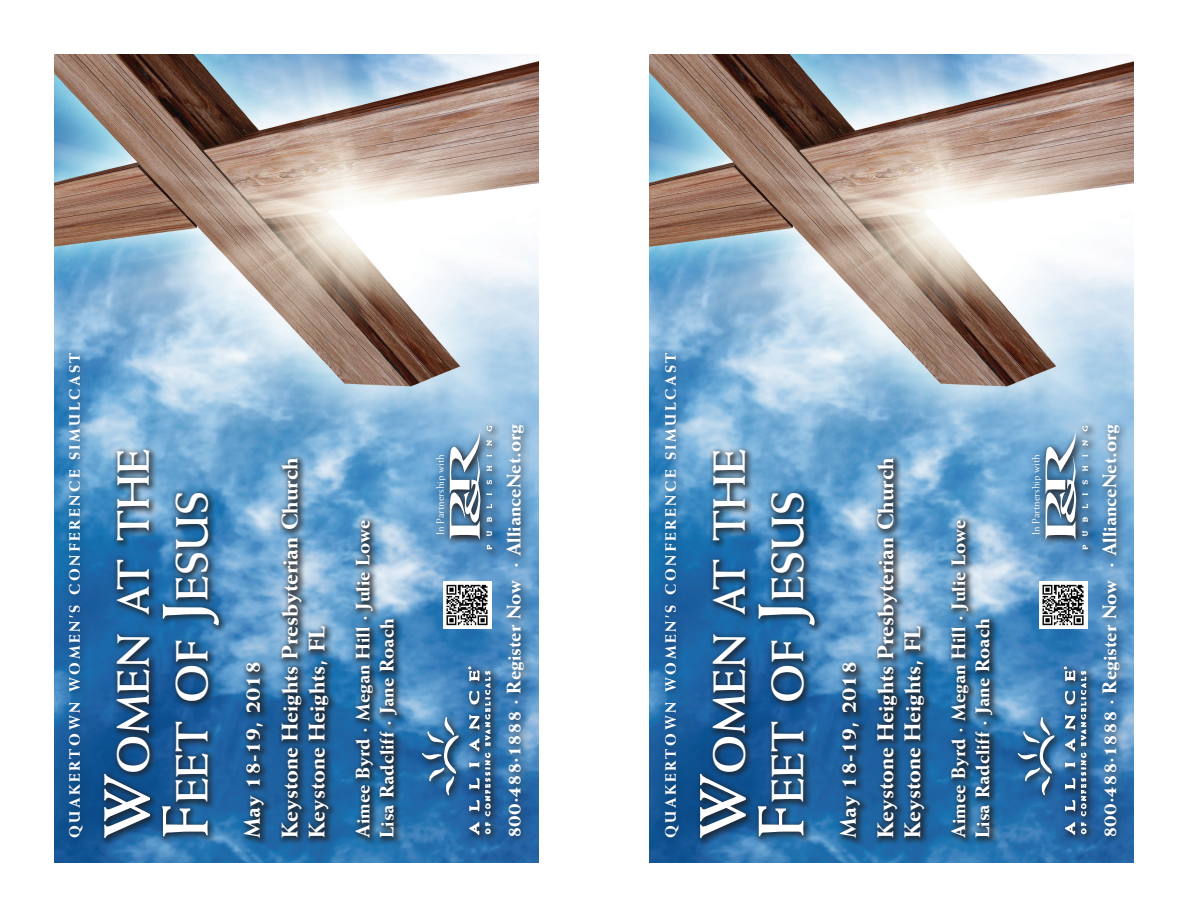
<style>
.page{position:relative;width:1188px;height:918px;background:#fff}
.page>*{position:absolute;margin:0;border:0;box-sizing:border-box;transform-origin:0 0}
.t1{font:700 64.5px "Weiss";color:#fff}
.t2{font:700 45.15px "Weiss";color:#fff}
.t3{font:800 22.5px "Weiss";color:#fff}
.t4{font:800 19.5px "Weiss";color:#fff}
.t5{font:800 15px "Weiss";letter-spacing:.17em;color:#fff}
.t6{font:10.5px "Weiss";color:#fff}
.s1{font-size:64.5px}
</style>
<div class="page">
<img style="left:54px;top:54px;width:484px;height:808px">
<img style="left:650px;top:54px;width:484px;height:808px">
<div style="left:63px;top:347px;width:29px;height:500px;background:#1d3351;opacity:.75"></div>
<div style="left:659px;top:347px;width:29px;height:500px;background:#1d3351;opacity:.75"></div>
<div style="left:501px;top:420px;width:32px;height:426px;background:#231f20;opacity:.75"></div>
<div style="left:1097px;top:420px;width:32px;height:426px;background:#231f20;opacity:.75"></div>
<div style="left:417px;top:662px;width:83px;height:182px;background:#231f20;opacity:.95"></div>
<img style="left:468px;top:666px;width:23px;height:46px">
<div style="left:1013px;top:662px;width:83px;height:182px;background:#231f20;opacity:.95"></div>
<img style="left:1064px;top:666px;width:23px;height:46px">
<div style="left:100px;top:445px;width:306px;height:402px;background:#201e20;opacity:.75"></div>
<div style="left:696px;top:445px;width:306px;height:402px;background:#201e20;opacity:.75"></div>
<div style="left:431px;top:450px;width:24px;height:94px;background:#231f20;opacity:.75"></div>
<div style="left:1027px;top:450px;width:23px;height:94px;background:#231f20;opacity:.75"></div>
<div style="left:444px;top:420px;width:58px;height:139px;background:#231f20;opacity:.75"></div>
<img style="left:450px;top:425px;width:42px;height:115px">
<div style="left:1040px;top:420px;width:58px;height:139px;background:#231f20;opacity:.75"></div>
<img style="left:1045px;top:425px;width:43px;height:115px">
<img style="left:443px;top:582px;width:48px;height:46px">
<img style="left:1039px;top:582px;width:48px;height:46px">
<p class="t5" style="left:66px;top:838px;width:487px;rotate:-90deg">QUAKERTOWN WOMEN’S CONFERENCE SIMULCAST</p>
<p class="t2" style="left:107px;top:774px;width:327px;rotate:-90deg">omen at the</p>
<p class="t1" style="left:89px;top:838px;width:66px;rotate:-90deg">W</p>
<p class="t2" style="left:165px;top:838px;width:349px;rotate:-90deg"><span class="s1">F</span>eet of <span class="s1">J</span>esus</p>
<p class="t3" style="left:239px;top:838px;width:179px;rotate:-90deg">May 18-19, 2018</p>
<p class="t3" style="left:276px;top:838px;width:382px;rotate:-90deg">Keystone Heights Presbyterian Church</p>
<p class="t3" style="left:303px;top:838px;width:214px;rotate:-90deg">Keystone Heights, FL</p>
<p class="t4" style="left:351px;top:838px;width:320px;rotate:-90deg">Aimee Byrd · Megan Hill · Julie Lowe</p>
<p class="t4" style="left:375px;top:838px;width:221px;rotate:-90deg">Lisa Radcliff · Jane Roach</p>
<p class="t5" style="left:662px;top:838px;width:487px;rotate:-90deg">QUAKERTOWN WOMEN’S CONFERENCE SIMULCAST</p>
<p class="t4" style="left:502px;top:838px;width:415px;rotate:-90deg">800·488·1888 · Register Now · AllianceNet.org</p>
<p class="t2" style="left:703px;top:838px;width:391px;rotate:-90deg"><span class="s1">W</span>omen at the</p>
<p class="t6" style="left:434px;top:535px;width:82px;rotate:-90deg">In Partnership with</p>
<p class="t6" style="left:1030px;top:535px;width:82px;rotate:-90deg">In Partnership with</p>
<p class="t3" style="left:872px;top:838px;width:382px;rotate:-90deg">Keystone Heights Presbyterian Church</p>
<p class="t2" style="left:761px;top:838px;width:349px;rotate:-90deg"><span class="s1">F</span>eet of <span class="s1">J</span>esus</p>
<p class="t4" style="left:947px;top:838px;width:320px;rotate:-90deg">Aimee Byrd · Megan Hill · Julie Lowe</p>
<p class="t4" style="left:971px;top:838px;width:221px;rotate:-90deg">Lisa Radcliff · Jane Roach</p>
<p class="t3" style="left:899px;top:838px;width:214px;rotate:-90deg">Keystone Heights, FL</p>
<p class="t3" style="left:834px;top:838px;width:179px;rotate:-90deg">May 18-19, 2018</p>
<p class="t4" style="left:1098px;top:838px;width:415px;rotate:-90deg">800·488·1888 · Register Now · AllianceNet.org</p>
</div>
